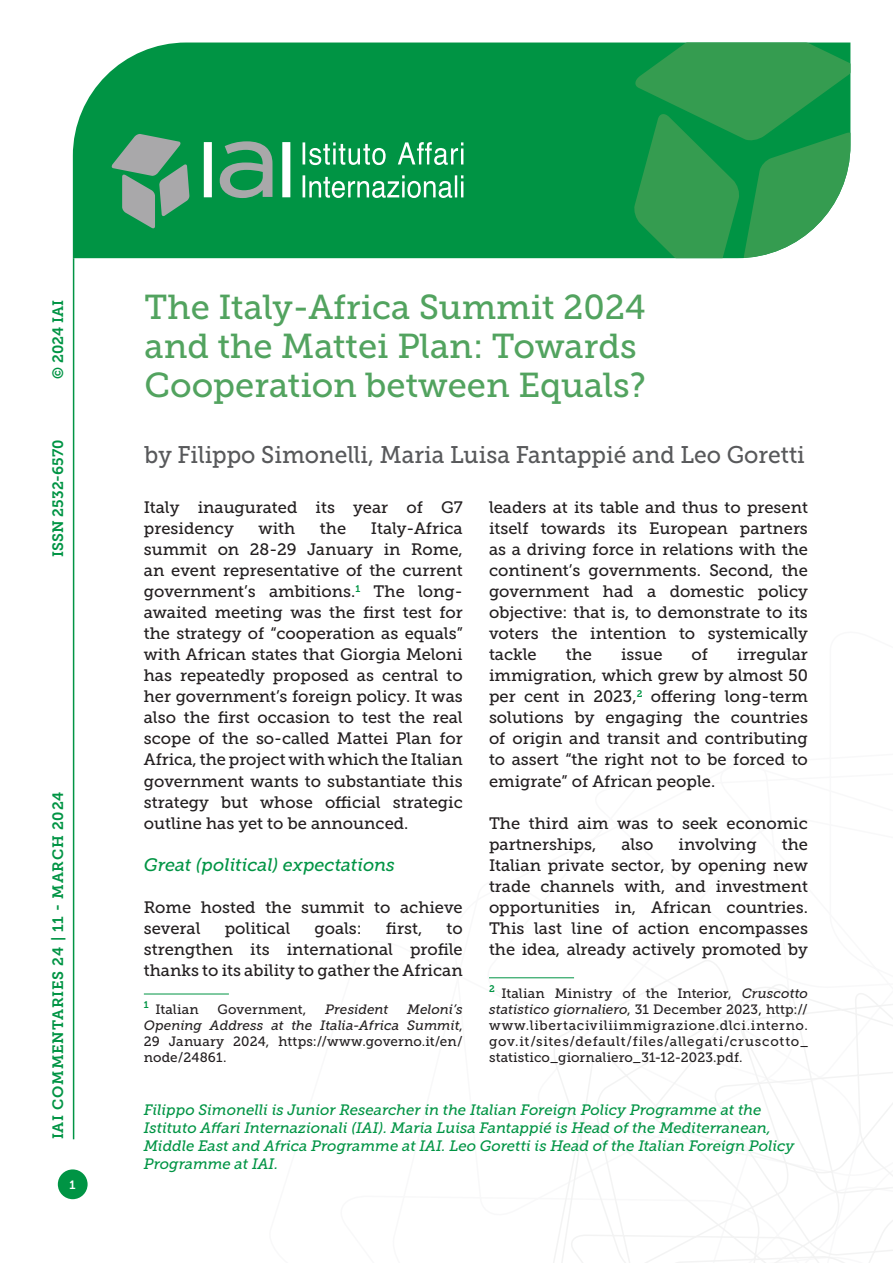
<style>
.page{position:relative;width:893px;height:1263px;background:#fff}
.page>*{position:absolute;margin:0;border:0;box-sizing:border-box;transform-origin:0 0}
.Titolo_Copertina{font:34.5px/39px "Museo Slab 500";color:#52a35f}
.Autori_copertina{font:24px "Museo Slab 500";color:#58595b;scale:.95 1}
.Titolo_paragrafo_2{font:italic 18px "Museo Slab 500";color:#009444}
.Testo{font:16.5px/21px "Museo Slab 500";color:#231f20;text-align:justify}
.t1{font:italic 15px/18px "Museo Slab 500";color:#009444}
.t2{font:15px "Museo Slab 700";letter-spacing:.05em;color:#009444}
.t3{font:15px "Museo Slab 700";color:#009444}
.Nota{font:13.5px/16.2px "Museo Slab 500";letter-spacing:.015em;color:#231f20;text-align:justify}
.Nota-2{font:italic 13.5px "Museo Slab 500";color:#231f20}
.t4{font:12px "Museo Slab 700";color:#fff}
.s1{font-style:italic}
</style>
<div class="page">
<svg style="left:531px;top:960px;width:362px;height:303px"></svg>
<hr style="left:73px;top:258px;width:1px;height:881px;background:#009444">
<div style="left:73px;top:43px;width:560px;height:215px;background:#009444"></div>
<svg style="left:633px;top:43px;width:217px;height:215px;background:#329f56"></svg>
<svg style="left:303px;top:142px;width:160px;height:56px;background:#3fae72"></svg>
<svg style="left:111px;top:134px;width:79px;height:95px;background:#5a9e7a"></svg>
<svg style="left:204px;top:141px;width:86px;height:57px"></svg>
<div style="left:58px;top:1169px;width:30px;height:30px;background:#009444;border-radius:50%"></div>
<hr style="left:144px;top:994px;width:85px;height:1px;background:#009444">
<hr style="left:489px;top:977px;width:85px;height:1px;background:#009444">
<p class="t2" style="left:50px;top:379px;width:80px;rotate:-90deg">© 2024 IAI</p>
<p class="t3" style="left:50px;top:557px;width:119px;rotate:-90deg">ISSN 2532-6570</p>
<p class="t2" style="left:50px;top:1139px;width:349px;rotate:-90deg">IAI COMMENTARIES 24 | 11 - MARCH 2024</p>
<p class="t4" style="left:70px;top:1178px;width:8px">1</p>
<p class="Titolo_Copertina" style="left:145px;top:288px;width:503px">The Italy-Africa Summit 2024</p>
<p class="Titolo_Copertina" style="left:145px;top:327px;width:503px">and the Mattei Plan: Towards<br>Cooperation between Equals?</p>
<p class="Autori_copertina" style="left:145px;top:441px;width:696px">by Filippo Simonelli, Maria Luisa Fantappié and Leo Goretti</p>
<p class="Testo" style="left:144px;top:497px;width:320px">Italy inaugurated its year of G7 presidency</p>
<p class="Testo" style="left:144px;top:518px;width:320px;text-indent:227px">Italy-Africa summit on 28-29 January in Rome, an event representative of the current government’s ambitions.<sup>1</sup> The long&shy;awaited meeting was the first test for the strategy of “cooperation as equals” with African states that Giorgia Meloni has repeatedly proposed as central to her government’s foreign policy. It was also the first occasion to test the real scope of the so-called Mattei Plan for Africa, the project with which the Italian government wants to substantiate this strategy but whose official strategic outline has yet to be announced.</p>
<p class="Titolo_paragrafo_2" style="left:144px;top:854px;width:253px">Great (political) expectations</p>
<p class="Testo" style="left:144px;top:896px;width:320px">Rome hosted the summit to achieve several</p>
<p class="Testo" style="left:259px;top:518px;width:38px">with</p>
<p class="Testo" style="left:320px;top:518px;width:28px">the</p>
<p class="Testo" style="left:225px;top:917px;width:67px">political</p>
<p class="Testo" style="left:314px;top:917px;width:49px">goals:</p>
<p class="Testo" style="left:386px;top:917px;width:38px">first,</p>
<p class="Testo" style="left:144px;top:917px;width:320px;text-indent:303px">to strengthen its international profile thanks to its ability to gather the African</p>
<p class="Nota" style="left:144px;top:1001px;width:56px"><sup>1</sup> Italian</p>
<p class="Nota" style="left:218px;top:1001px;width:90px">Government,</p>
<p class="Nota-2" style="left:325px;top:1002px;width:65px">President</p>
<p class="Nota" style="left:144px;top:1001px;width:320px;text-indent:263px"><span class="s1">Meloni’s Opening Address at the Italia-Africa Summit</span>, 29 January 2024, https://www.governo.it/en/ node/24861.</p>
<p class="Testo" style="left:489px;top:497px;width:320px">leaders at its table and thus to present itself towards its European partners as a driving force in relations with the continent’s governments. Second, the government had a domestic policy objective: that is, to demonstrate to its voters the intention to systemically tackle</p>
<p class="Testo" style="left:566px;top:644px;width:28px">the</p>
<p class="Testo" style="left:621px;top:644px;width:43px">issue</p>
<p class="Testo" style="left:692px;top:644px;width:18px">of</p>
<p class="Testo" style="left:489px;top:644px;width:320px;text-indent:248px">irregular immigration, which grew by almost 50 per cent in 2023,<sup>2</sup> offering long-term solutions by engaging the countries of origin and transit and contributing to assert “the right not to be forced to emigrate” of African people.</p>
<p class="Testo" style="left:489px;top:812px;width:320px">The third aim was to seek economic partnerships,</p>
<p class="Testo" style="left:489px;top:833px;width:320px;text-indent:293px">the Italian private sector, by opening new trade channels with, and investment opportunities in, African countries.<br>This last line of action encompasses the idea, already actively promoted by</p>
<p class="Nota" style="left:489px;top:985px;width:320px"><sup>2</sup> Italian Ministry of the Interior, <span class="s1">Cruscotto statistico giornaliero</span>, 31 December 2023, http:// www.libertaciviliimmigrazione.dlci.interno. gov.it/sites/default/files/allegati/cruscotto_ statistico_giornaliero_31-12-2023.pdf.</p>
<p class="Testo" style="left:621px;top:833px;width:34px">also</p>
<p class="Testo" style="left:679px;top:833px;width:80px">involving</p>
<p class="t1" style="left:144px;top:1101px;width:652px">Filippo Simonelli is Junior Researcher in the Italian Foreign Policy Programme at the Istituto Affari Internazionali (IAI). Maria Luisa Fantappié is Head of the Mediterranean, Middle East and Africa Programme at IAI. Leo Goretti is Head of the Italian Foreign Policy Programme at IAI.</p>
</div>
